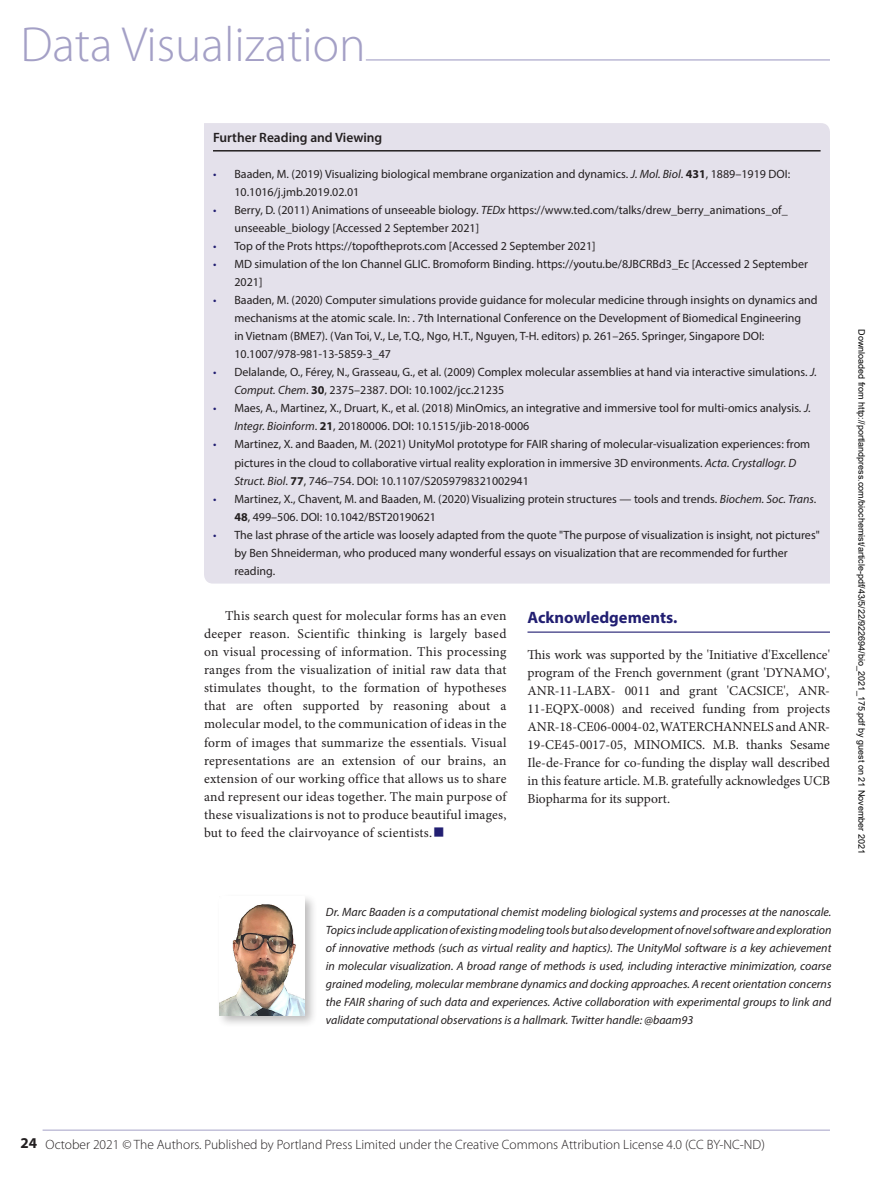
<style>
.page{position:relative;width:893px;height:1183px;background:#fff}
.page>*{position:absolute;margin:0;border:0;box-sizing:border-box;transform-origin:0 0}
.t1{font:300 49.5px "Myriad Pro";color:#a4a0c6}
.t2{font:31.5px "Minion Pro";color:#221f72}
.t3{font:700 16.5px "Myriad Pro";color:#221f72}
.t4{font:13.5px/18px "Minion Pro";letter-spacing:.005em;color:#231f20;text-align:justify}
.t5{font:300 13.5px "Myriad Pro";color:#231f20}
.t6{font:600 13.5px "Myriad Pro";color:#231f20}
.t7{font:12px/18px "Myriad Pro";color:#231f20}
.t8{font:italic 12px/18px "Myriad Pro";color:#231f20;text-align:justify}
.t9{font:9px "Arial";color:#000}
.s1{color:#221f72}
.s2{font-style:italic}
.s3{font-weight:700}
.s4{font-weight:700;font-size:15px}
</style>
<div class="page">
<hr style="left:43px;top:1129px;width:787px;height:1px;background:#a4a0c6">
<hr style="left:366px;top:59px;width:464px;height:1px;background:#a4a0c6">
<hr style="left:527px;top:631px;width:303px;height:1px;background:#221f72">
<div style="left:204px;top:123px;width:626px;height:460px;background:#e4e1eb"></div>
<hr style="left:213px;top:150px;width:607px;height:1px;background:#231f20">
<div style="left:216px;top:892px;width:101px;height:135px;background:#231f20;opacity:.3"></div>
<img style="left:220px;top:896px;width:85px;height:119px">
<h1 class="t1" style="left:20px;top:14px;width:347px">Data Visualization</h1>
<p class="t6" style="left:213px;top:129px;width:171px">Further Reading and Viewing</p>
<p class="t7" style="left:234px;top:165px;width:557px;text-indent:-21px"><span class="s1">•</span> Baaden, M. (2019) Visualizing biological membrane organization and dynamics. <span class="s2">J. Mol. Biol</span>. <span class="s3">431</span>, 1889–1919 DOI:<br>10.1016/j.jmb.2019.02.01</p>
<p class="t7" style="left:234px;top:201px;width:555px;text-indent:-21px"><span class="s1">•</span> Berry, D. (2011) Animations of unseeable biology. <span class="s2">TEDx</span> https://www.ted.com/talks/drew_berry_animations_of_ unseeable_biology [Accessed 2 September 2021]</p>
<p class="t7" style="left:213px;top:237px;width:384px"><span class="s1">•</span> Top of the Prots https://topoftheprots.com [Accessed 2 September 2021]</p>
<p class="t7" style="left:234px;top:255px;width:575px;text-indent:-21px"><span class="s1">•</span> MD simulation of the Ion Channel GLIC. Bromoform Binding. https://youtu.be/8JBCRBd3_Ec [Accessed 2 September<br>2021]</p>
<p class="t7" style="left:234px;top:291px;width:585px;text-indent:-21px"><span class="s1">•</span> Baaden, M. (2020) Computer simulations provide guidance for molecular medicine through insights on dynamics and mechanisms at the atomic scale. In: . 7th International Conference on the Development of Biomedical Engineering<br>in Vietnam (BME7). (Van Toi, V., Le, T.Q., Ngo, H.T., Nguyen, T-H. editors) p. 261–265. Springer, Singapore DOI:<br>10.1007/978-981-13-5859-3_47</p>
<p class="t7" style="left:234px;top:363px;width:584px;text-indent:-21px"><span class="s1">•</span> Delalande, O., Férey, N., Grasseau, G., et al. (2009) Complex molecular assemblies at hand via interactive simulations. <span class="s2">J.<br>Comput. Chem</span>. <span class="s3">30</span>, 2375–2387. DOI: 10.1002/jcc.21235</p>
<p class="t7" style="left:234px;top:399px;width:578px;text-indent:-21px"><span class="s1">•</span> Maes, A., Martinez, X., Druart, K., et al. (2018) MinOmics, an integrative and immersive tool for multi-omics analysis. <span class="s2">J.<br>Integr. Bioinform</span>. <span class="s3">21</span>, 20180006. DOI: 10.1515/jib-2018-0006</p>
<p class="t7" style="left:234px;top:435px;width:577px;text-indent:-21px"><span class="s1">•</span> Martinez, X. and Baaden, M. (2021) UnityMol prototype for FAIR sharing of molecular-visualization experiences: from pictures in the cloud to collaborative virtual reality exploration in immersive 3D environments. <span class="s2">Acta. Crystallogr. D<br>Struct. Biol</span>. <span class="s3">77</span>, 746–754. DOI: 10.1107/S2059798321002941</p>
<p class="t7" style="left:234px;top:489px;width:584px;text-indent:-21px"><span class="s1">•</span> Martinez, X., Chavent, M. and Baaden, M. (2020) Visualizing protein structures — tools and trends. <span class="s2">Biochem. Soc. Trans</span>.<br><span class="s3">48</span>, 499–506. DOI: 10.1042/BST20190621</p>
<p class="t7" style="left:234px;top:525px;width:587px;text-indent:-21px"><span class="s1">•</span> The last phrase of the article was loosely adapted from the quote "The purpose of visualization is insight, not pictures" by Ben Shneiderman, who produced many wonderful essays on visualization that are recommended for further reading.</p>
<p class="t4" style="left:204px;top:607px;width:304px;text-indent:21px">This search quest for molecular forms has an even deeper reason. Scientific thinking is largely based on visual processing of information. This processing ranges from the visualization of initial raw data that stimulates thought, to the formation of hypotheses that are often supported by reasoning about a molecular model, to the communication of ideas in the form of images that summarize the essentials. Visual representations are an extension of our brains, an extension of our working office that allows us to share and represent our ideas together. The main purpose of these visualizations is not to produce beautiful images, but to feed the clairvoyance of scientists.</p>
<h2 class="t2" style="left:432px;top:809px;width:14px">■</h2>
<h3 class="t3" style="left:527px;top:606px;width:151px">Acknowledgements.</h3>
<p class="t4" style="left:527px;top:645px;width:304px">This work was supported by the 'Initiative d'Excellence' program of the French government (grant 'DYNAMO', ANR-11-LABX- 0011 and grant 'CACSICE', ANR-11-EQPX-0008) and received funding from projects ANR-18-CE06-0004-02, WATERCHANNELS and ANR-19-CE45-0017-05, MINOMICS. M.B. thanks Sesame Ile-de-France for co-funding the display wall described in this feature article. M.B. gratefully acknowledges UCB Biopharma for its support.</p>
<p class="t8" style="left:326px;top:902px;width:507px">Dr. Marc Baaden is a computational chemist modeling biological systems and processes at the nanoscale.<br>Topics include application of existing modeling tools but also development of novel software and exploration of innovative methods (such as virtual reality and haptics). The UnityMol software is a key achievement in molecular visualization. A broad range of methods is used, including interactive minimization, coarse grained modeling, molecular membrane dynamics and docking approaches. A recent orientation concerns the FAIR sharing of such data and experiences. Active collaboration with experimental groups to link and validate computational observations is a hallmark. Twitter handle: @baam93</p>
<p class="t9" style="left:865px;top:329px;width:526px;rotate:90deg">Downloaded from http://portlandpress.com/biochemist/article-pdf/43/5/22/922694/bio_2021_175.pdf by guest on 21 November 2021</p>
<p class="t5" style="left:20px;top:1135px;width:746px"><span class="s4">24</span> October 2021 © The Authors. Published by Portland Press Limited under the Creative Commons Attribution License 4.0 (CC BY-NC-ND)</p>
</div>
